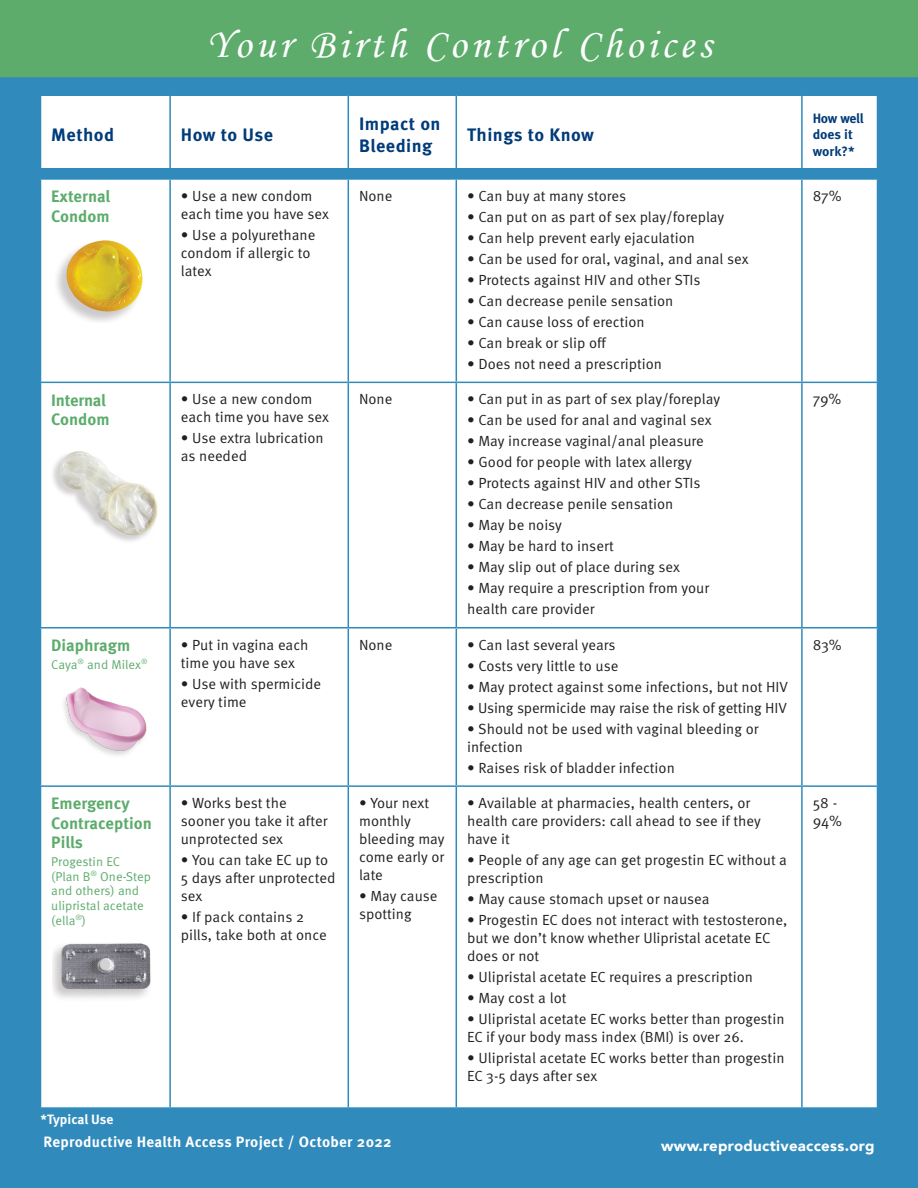
<style>
.page{position:relative;width:918px;height:1188px;background:#308bbc}
.page>*{position:absolute;margin:0;border:0;box-sizing:border-box;transform-origin:0 0}
.t1{font:42px "Monotype Corsiva";letter-spacing:.1em;color:#fff}
.t2{font:700 18px/22.5px "Meta Pro";letter-spacing:.025em;color:#013b79}
.method{font:700 16.5px/19.5px "Meta Pro";color:#5dac6c}
.body{font:700 15px "Meta Pro";letter-spacing:.02em;color:#fff}
.body-2{font:900 15px "Avenir";letter-spacing:.02em;color:#fff}
.body-3{font:15px/18px "Meta Pro Norm";letter-spacing:-.01em;color:#231f20}
.body-4{font:14.7px/18px "Meta Pro Norm";color:#231f20}
.t3{font:700 13.5px/16.8px "Meta Pro";letter-spacing:-.005em;color:#013b79}
.t4{font:700 13.5px "Meta Pro";letter-spacing:-.01em;color:#fff}
.method_sub{font:12.75px/14.7px "Meta Pro Norm";color:#5dac6c}
</style>
<div class="page">
<div style="left:41px;top:96px;width:836px;height:1011px;background:#fff"></div>
<div style="left:41px;top:787px;width:307px;height:320px;background:#fff"></div>
<hr style="left:169px;top:96px;width:2px;height:82px;background:#308bbc">
<hr style="left:348px;top:96px;width:1px;height:82px;background:#308bbc">
<hr style="left:456px;top:96px;width:1px;height:82px;background:#308bbc">
<hr style="left:801px;top:96px;width:2px;height:82px;background:#308bbc">
<hr style="left:40px;top:178px;width:130px;height:2px;background:#308bbc">
<hr style="left:170px;top:178px;width:178px;height:2px;background:#308bbc">
<hr style="left:169px;top:180px;width:2px;height:202px;background:#308bbc">
<hr style="left:348px;top:178px;width:108px;height:2px;background:#308bbc">
<hr style="left:348px;top:180px;width:1px;height:202px;background:#308bbc">
<hr style="left:456px;top:178px;width:346px;height:2px;background:#308bbc">
<hr style="left:456px;top:180px;width:1px;height:202px;background:#308bbc">
<hr style="left:802px;top:178px;width:76px;height:2px;background:#308bbc">
<hr style="left:801px;top:180px;width:2px;height:202px;background:#308bbc">
<hr style="left:40px;top:382px;width:130px;height:1px;background:#308bbc">
<hr style="left:170px;top:382px;width:178px;height:1px;background:#308bbc">
<hr style="left:169px;top:383px;width:2px;height:244px;background:#308bbc">
<hr style="left:348px;top:382px;width:108px;height:1px;background:#308bbc">
<hr style="left:348px;top:383px;width:1px;height:244px;background:#308bbc">
<hr style="left:456px;top:382px;width:346px;height:1px;background:#308bbc">
<hr style="left:456px;top:383px;width:1px;height:244px;background:#308bbc">
<hr style="left:802px;top:382px;width:76px;height:1px;background:#308bbc">
<hr style="left:801px;top:383px;width:2px;height:244px;background:#308bbc">
<hr style="left:40px;top:627px;width:130px;height:2px;background:#308bbc">
<hr style="left:170px;top:627px;width:178px;height:2px;background:#308bbc">
<hr style="left:169px;top:629px;width:2px;height:156px;background:#308bbc">
<hr style="left:348px;top:627px;width:108px;height:2px;background:#308bbc">
<hr style="left:348px;top:629px;width:1px;height:156px;background:#308bbc">
<hr style="left:456px;top:627px;width:346px;height:2px;background:#308bbc">
<hr style="left:456px;top:629px;width:1px;height:156px;background:#308bbc">
<hr style="left:802px;top:627px;width:76px;height:2px;background:#308bbc">
<hr style="left:801px;top:629px;width:2px;height:156px;background:#308bbc">
<hr style="left:40px;top:785px;width:130px;height:2px;background:#308bbc">
<hr style="left:170px;top:785px;width:178px;height:2px;background:#308bbc">
<hr style="left:169px;top:787px;width:2px;height:320px;background:#308bbc">
<hr style="left:348px;top:785px;width:108px;height:2px;background:#308bbc">
<hr style="left:348px;top:787px;width:1px;height:320px;background:#308bbc">
<hr style="left:456px;top:785px;width:346px;height:2px;background:#308bbc">
<hr style="left:456px;top:787px;width:1px;height:320px;background:#308bbc">
<hr style="left:802px;top:785px;width:76px;height:2px;background:#308bbc">
<hr style="left:801px;top:787px;width:2px;height:320px;background:#308bbc">
<img style="left:50px;top:680px;width:108px;height:83px">
<img style="left:53px;top:942px;width:99px;height:59px">
<img style="left:50px;top:236px;width:99px;height:86px">
<img style="left:50px;top:448px;width:109px;height:95px">
<div style="left:0;top:0;width:918px;height:77px;background:#5dac6c"></div>
<div style="left:0;top:168px;width:918px;height:11px;background:#308bbc"></div>
<p class="t1" style="left:207px;top:19px;width:506px">Your Birth Control Choices</p>
<p class="t2" style="left:51px;top:123px;width:64px">Method</p>
<p class="t2" style="left:181px;top:123px;width:94px">How to Use</p>
<p class="t2" style="left:359px;top:111px;width:83px">Impact on<br>Bleeding</p>
<p class="t2" style="left:467px;top:123px;width:128px">Things to Know</p>
<p class="method" style="left:51px;top:186px;width:60px">External<br>Condom</p>
<p class="body-4" style="left:181px;top:186px;width:150px">• Use a new condom each time you have sex</p>
<p class="body-4" style="left:181px;top:225px;width:136px">• Use a polyurethane condom if allergic to latex</p>
<p class="body-4" style="left:359px;top:186px;width:35px">None</p>
<p class="body-4" style="left:467px;top:186px;width:161px">• Can buy at many stores</p>
<p class="body-4" style="left:467px;top:207px;width:259px">• Can put on as part of sex play/foreplay</p>
<p class="body-4" style="left:467px;top:228px;width:229px">• Can help prevent early ejaculation</p>
<p class="body-4" style="left:467px;top:249px;width:283px">• Can be used for oral, vaginal, and anal sex</p>
<p class="body-4" style="left:467px;top:270px;width:235px">• Protects against HIV and other STIs</p>
<p class="body-4" style="left:467px;top:291px;width:208px">• Can decrease penile sensation</p>
<p class="body-4" style="left:467px;top:312px;width:179px">• Can cause loss of erection</p>
<p class="body-4" style="left:467px;top:333px;width:140px">• Can break or slip off</p>
<p class="body-4" style="left:467px;top:354px;width:196px">• Does not need a prescription</p>
<p class="method" style="left:51px;top:389px;width:60px">Internal<br>Condom</p>
<p class="body-4" style="left:181px;top:389px;width:150px">• Use a new condom each time you have sex</p>
<p class="body-4" style="left:181px;top:428px;width:144px">• Use extra lubrication as needed</p>
<p class="body-4" style="left:359px;top:389px;width:35px">None</p>
<p class="body-4" style="left:467px;top:389px;width:255px">• Can put in as part of sex play/foreplay</p>
<p class="body-4" style="left:467px;top:410px;width:246px">• Can be used for anal and vaginal sex</p>
<p class="body-4" style="left:467px;top:431px;width:238px">• May increase vaginal/anal pleasure</p>
<p class="body-4" style="left:467px;top:452px;width:226px">• Good for people with latex allergy</p>
<p class="body-4" style="left:467px;top:473px;width:235px">• Protects against HIV and other STIs</p>
<p class="body-4" style="left:467px;top:494px;width:208px">• Can decrease penile sensation</p>
<p class="body-4" style="left:467px;top:515px;width:96px">• May be noisy</p>
<p class="body-4" style="left:467px;top:536px;width:148px">• May be hard to insert</p>
<p class="body-4" style="left:467px;top:557px;width:214px">• May slip out of place during sex</p>
<p class="body-4" style="left:467px;top:578px;width:244px">• May require a prescription from your</p>
<p class="body-4" style="left:467px;top:599px;width:129px">health care provider</p>
<p class="method" style="left:51px;top:634px;width:81px">Diaphragm</p>
<p class="method_sub" style="left:51px;top:656px;width:98px">Caya<sup>®</sup> and Milex<sup>®</sup></p>
<p class="body-4" style="left:181px;top:635px;width:129px">• Put in vagina each time you have sex</p>
<p class="body-4" style="left:181px;top:674px;width:142px">• Use with spermicide every time</p>
<p class="body-4" style="left:359px;top:635px;width:35px">None</p>
<p class="body-4" style="left:467px;top:635px;width:150px">• Can last several years</p>
<p class="body-4" style="left:467px;top:656px;width:153px">• Costs very little to use</p>
<p class="body-4" style="left:467px;top:677px;width:322px">• May protect against some infections, but not HIV</p>
<p class="body-4" style="left:467px;top:698px;width:321px">• Using spermicide may raise the risk of getting HIV</p>
<p class="body-4" style="left:467px;top:719px;width:293px">• Should not be used with vaginal bleeding or infection</p>
<p class="body-4" style="left:467px;top:758px;width:209px">• Raises risk of bladder infection</p>
<p class="method" style="left:51px;top:793px;width:102px">Emergency<br>Contraception<br>Pills</p>
<p class="method_sub" style="left:51px;top:853px;width:101px">Progestin EC (Plan B<sup>®</sup> One-Step and others) and ulipristal acetate (ella<sup>®</sup>)</p>
<p class="body-4" style="left:181px;top:793px;width:148px">• Works best the sooner you take it after unprotected sex</p>
<p class="body-4" style="left:181px;top:850px;width:156px">• You can take EC up to<br>5 days after unprotected sex</p>
<p class="body-4" style="left:181px;top:907px;width:147px">• If pack contains 2 pills, take both at once</p>
<p class="body-4" style="left:359px;top:793px;width:87px">• Your next monthly bleeding may come early or late</p>
<p class="body-4" style="left:359px;top:886px;width:80px">• May cause spotting</p>
<p class="body-4" style="left:467px;top:793px;width:295px">• Available at pharmacies, health centers, or health care providers: call ahead to see if they have it</p>
<p class="body-4" style="left:467px;top:850px;width:321px">• People of any age can get progestin EC without a prescription</p>
<p class="body-4" style="left:467px;top:889px;width:244px">• May cause stomach upset or nausea</p>
<p class="body-4" style="left:467px;top:910px;width:322px">• Progestin EC does not interact with testosterone, but we don’t know whether Ulipristal acetate EC does or not</p>
<p class="body-4" style="left:467px;top:967px;width:287px">• Ulipristal acetate EC requires a prescription</p>
<p class="body-4" style="left:467px;top:988px;width:101px">• May cost a lot</p>
<p class="body-4" style="left:467px;top:1009px;width:319px">• Ulipristal acetate EC works better than progestin<br>EC if your body mass index (BMI) is over 26.</p>
<p class="body-4" style="left:467px;top:1048px;width:319px">• Ulipristal acetate EC works better than progestin<br>EC 3-5 days after sex</p>
<p class="t4" style="left:40px;top:1108px;width:74px">*Typical Use</p>
<p class="t3" style="left:813px;top:109px;width:53px">How well does it work?*</p>
<p class="body-3" style="left:813px;top:186px;width:30px">87%</p>
<p class="body-3" style="left:813px;top:389px;width:30px">79%</p>
<p class="body-3" style="left:813px;top:635px;width:31px">83%</p>
<p class="body-3" style="left:813px;top:793px;width:31px">58 -<br>94%</p>
<p class="body" style="left:44px;top:1130px;width:350px">Reproductive Health Access Project / October 2022</p>
<p class="body-2" style="left:661px;top:1132px;width:215px">www.reproductiveaccess.org</p>
</div>
